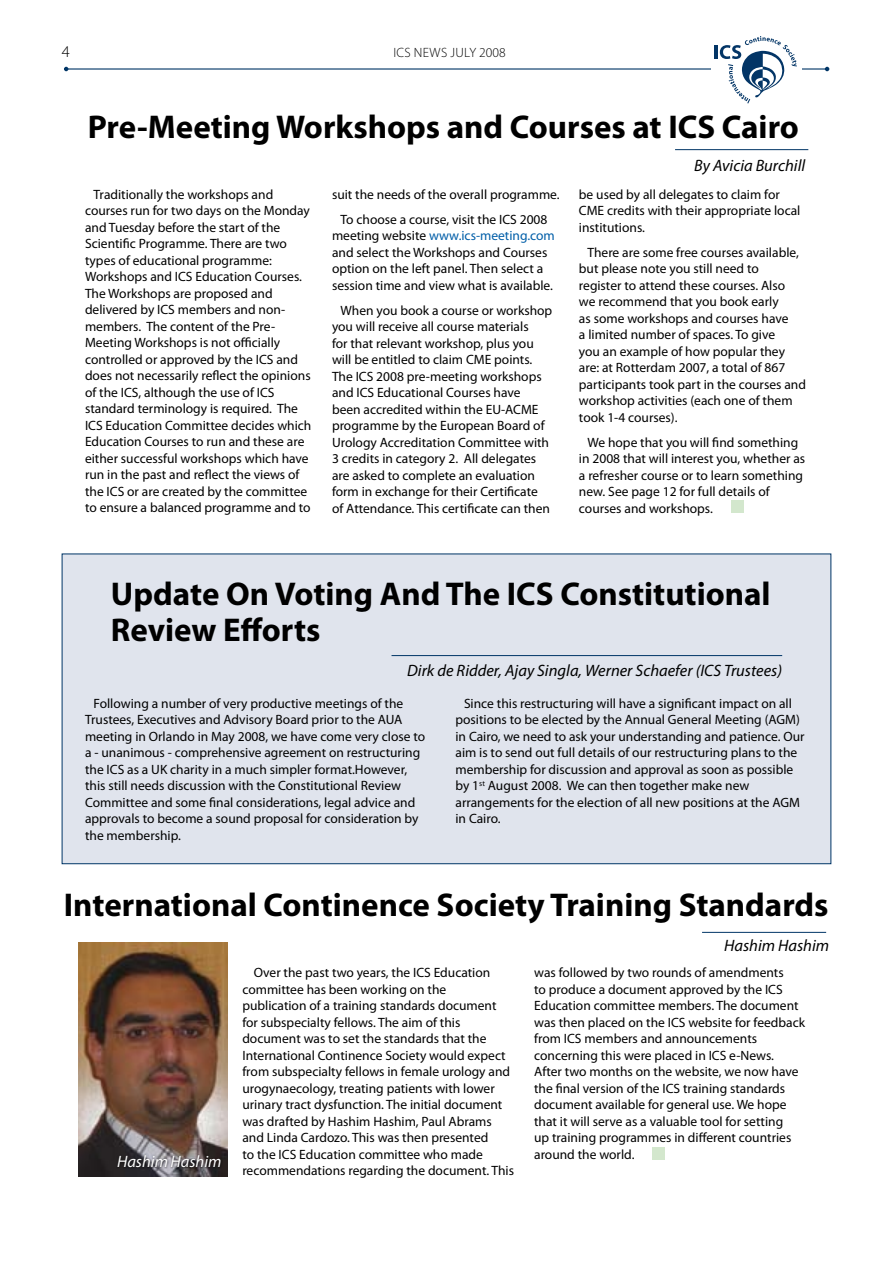
<style>
.page{position:relative;width:893px;height:1263px;background:#fff}
.page>*{position:absolute;margin:0;border:0;box-sizing:border-box;transform-origin:0 0}
.t1{font:700 33px/36px "Myriad Pro";color:#000}
.t2{font:italic 16.5px "Myriad Pro";color:#000}
.t3{font:italic 16.5px "Myriad Pro";color:#fff}
.t4{font:300 16.5px "Myriad Pro";color:#000}
.t5{font:13.5px/16.5px "Myriad Pro";color:#000}
.t6{font:300 13.5px "Myriad Pro";letter-spacing:.02em;color:#000}
.s1{color:#005ea8}
</style>
<div class="page">
<div style="left:62px;top:554px;width:769px;height:310px;background:#e0e4ed;border:1px solid #003566"></div>
<hr style="left:702px;top:932px;width:124px;height:1px;background:#003566">
<div style="left:652px;top:1148px;width:13px;height:12px;background:#d3e7cd"></div>
<img style="left:79px;top:942px;width:149px;height:234px">
<div style="left:116px;top:1153px;width:107px;height:16px;background:#000;opacity:.75"></div>
<hr style="left:66px;top:68px;width:761px;height:2px;background:#003566">
<svg style="left:64px;top:67px;width:4px;height:4px"></svg>
<svg style="left:825px;top:67px;width:4px;height:4px"></svg>
<div style="left:711px;top:36px;width:90px;height:68px;background:#fff"></div>
<hr style="left:715px;top:45px;width:3px;height:14px;background:#033566">
<svg style="left:720px;top:36px;width:77px;height:68px"></svg>
<hr style="left:675px;top:149px;width:133px;height:1px;background:#003566">
<div style="left:732px;top:501px;width:12px;height:12px;background:#d3e7cd"></div>
<hr style="left:392px;top:655px;width:390px;height:1px;background:#003566">
<p class="t4" style="left:62px;top:42px;width:10px">4</p>
<p class="t6" style="left:393px;top:45px;width:114px">ICS NEWS JULY 2008</p>
<h1 class="t1" style="left:88px;top:108px;width:713px">Pre-Meeting Workshops and Courses at ICS Cairo</h1>
<p class="t2" style="left:694px;top:156px;width:113px">By Avicia Burchill</p>
<p class="t5" style="left:85px;top:186px;width:228px;text-indent:9px">Traditionally the workshops and courses run for two days on the Monday and Tuesday before the start of the Scientific Programme. There are two types of educational programme:<br>Workshops and ICS Education Courses.<br>The Workshops are proposed and delivered by ICS members and non&shy;members. The content of the Pre-Meeting Workshops is not officially controlled or approved by the ICS and does not necessarily reflect the opinions of the ICS, although the use of ICS standard terminology is required. The ICS Education Committee decides which Education Courses to run and these are either successful workshops which have run in the past and reflect the views of the ICS or are created by the committee to ensure a balanced programme and to</p>
<p class="t5" style="left:332px;top:181px;width:229px;line-height:25px;text-align:center">suit the needs of the overall programme.<br>To choose a course, visit the ICS 2008</p>
<p class="t5" style="left:332px;top:227px;width:224px">meeting website <span class="s1">www.ics-meeting.com </span>and select the Workshops and Courses option on the left panel. Then select a session time and view what is available.</p>
<p class="t5" style="left:332px;top:302px;width:222px;text-indent:9px">When you book a course or workshop you will receive all course materials<br>for that relevant workshop, plus you will be entitled to claim CME points.<br>The ICS 2008 pre-meeting workshops and ICS Educational Courses have been accredited within the EU-ACME programme by the European Board of Urology Accreditation Committee with 3 credits in category 2. All delegates are asked to complete an evaluation form in exchange for their Certificate of Attendance. This certificate can then</p>
<p class="t5" style="left:579px;top:186px;width:223px">be used by all delegates to claim for<br>CME credits with their appropriate local institutions.</p>
<p class="t5" style="left:579px;top:244px;width:228px;text-indent:9px">There are some free courses available, but please note you still need to<br>register to attend these courses. Also<br>we recommend that you book early<br>as some workshops and courses have<br>a limited number of spaces. To give<br>you an example of how popular they are: at Rotterdam 2007, a total of 867 participants took part in the courses and workshop activities (each one of them took 1-4 courses).</p>
<p class="t5" style="left:579px;top:434px;width:228px;text-indent:9px">We hope that you will find something in 2008 that will interest you, whether as a refresher course or to learn something new. See page 12 for full details of courses and workshops.</p>
<h1 class="t1" style="left:111px;top:575px;width:661px">Update On Voting And The ICS Constitutional<br>Review Efforts</h1>
<p class="t2" style="left:407px;top:660px;width:376px">Dirk de Ridder, Ajay Singla, Werner Schaefer (ICS Trustees)</p>
<p class="t5" style="left:85px;top:695px;width:342px;text-indent:9px">Following a number of very productive meetings of the Trustees, Executives and Advisory Board prior to the AUA meeting in Orlando in May 2008, we have come very close to a - unanimous - comprehensive agreement on restructuring the ICS as a UK charity in a much simpler format.However, this still needs discussion with the Constitutional Review Committee and some final considerations, legal advice and approvals to become a sound proposal for consideration by the membership.</p>
<p class="t5" style="left:455px;top:695px;width:351px;text-indent:9px">Since this restructuring will have a significant impact on all positions to be elected by the Annual General Meeting (AGM) in Cairo, we need to ask your understanding and patience. Our aim is to send out full details of our restructuring plans to the membership for discussion and approval as soon as possible by 1<sup>st</sup> August 2008. We can then together make new arrangements for the election of all new positions at the AGM in Cairo.</p>
<h1 class="t1" style="left:64px;top:886px;width:766px">International Continence Society Training Standards</h1>
<p class="t2" style="left:724px;top:935px;width:107px">Hashim Hashim</p>
<p class="t5" style="left:242px;top:964px;width:273px;text-indent:11px">Over the past two years, the ICS Education committee has been working on the<br>publication of a training standards document for subspecialty fellows. The aim of this document was to set the standards that the International Continence Society would expect from subspecialty fellows in female urology and urogynaecology, treating patients with lower urinary tract dysfunction. The initial document was drafted by Hashim Hashim, Paul Abrams and Linda Cardozo. This was then presented<br>to the ICS Education committee who made recommendations regarding the document. This</p>
<p class="t5" style="left:534px;top:964px;width:272px">was followed by two rounds of amendments<br>to produce a document approved by the ICS Education committee members. The document was then placed on the ICS website for feedback from ICS members and announcements concerning this were placed in ICS e-News.<br>After two months on the website, we now have the final version of the ICS training standards document available for general use. We hope that it will serve as a valuable tool for setting<br>up training programmes in different countries around the world.</p>
<p class="t3" style="left:117px;top:1151px;width:106px">Hashim Hashim</p>
</div>
